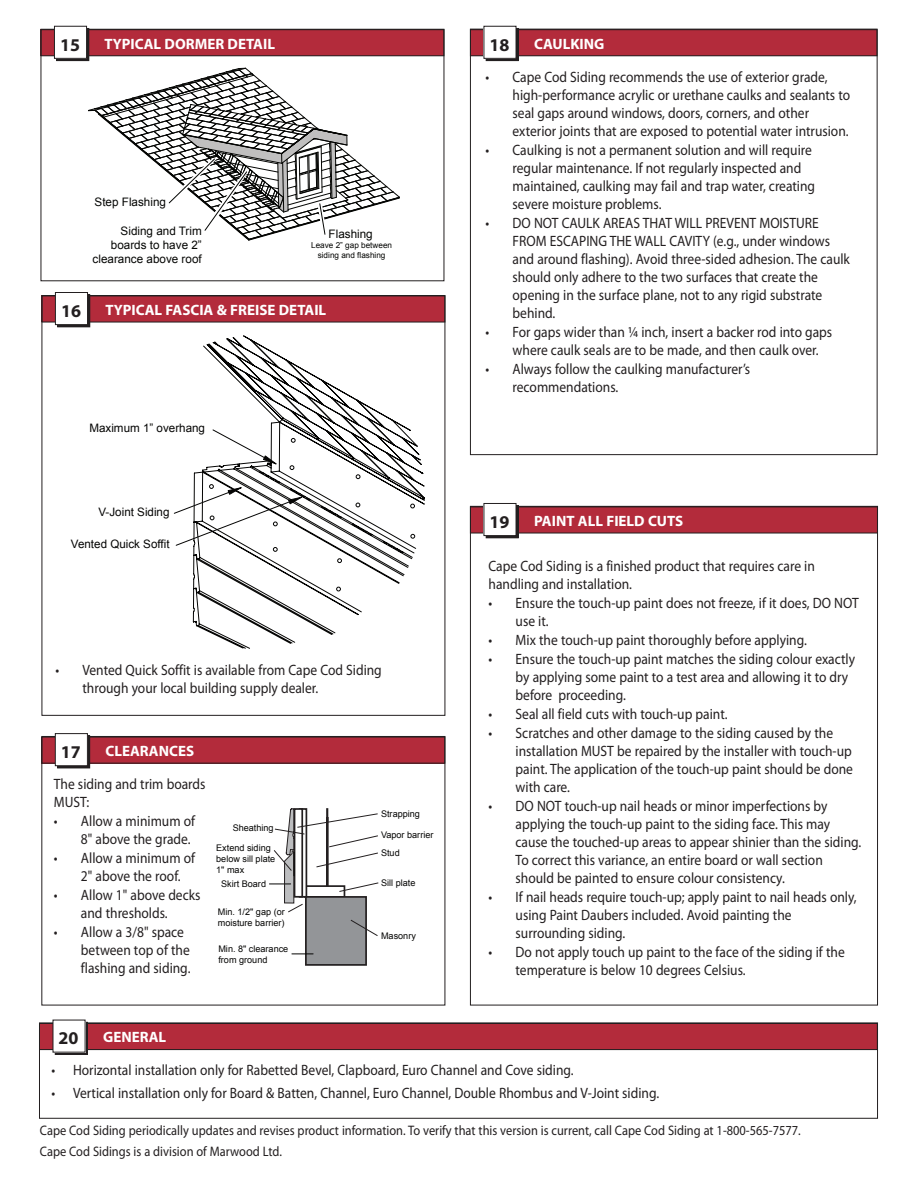
<style>
.page{position:relative;width:918px;height:1188px;background:#fff}
.page>*{position:absolute;margin:0;border:0;box-sizing:border-box;transform-origin:0 0}
.t1{font:700 18px "Myriad Pro";color:#231f20}
.t2{font:15px/18px "Myriad Pro";color:#231f20;scale:.9 1}
.t3{font:700 15px "Myriad Pro";color:#fff}
.t4{font:13.8px "Myriad Pro";color:#231f20;scale:.9 1}
.t5{font:11.7px/14.1px "Arial";color:#050604;text-align:right}
.t6{font:11.55px "Arial";color:#050504}
.t7{font:9.15px/10.9px "Arial";color:#050504}
.t8{font:8.25px/9.8px "Arial";color:#050604;text-align:center}
</style>
<div class="page">
<div style="left:470px;top:507px;width:407px;height:26px;background:#b32b3b"></div>
<div style="left:486px;top:506px;width:32px;height:32px;background:#231f20"></div>
<div style="left:486px;top:505px;width:33px;height:33px;border:1px solid #231f20"></div>
<div style="left:484px;top:503px;width:32px;height:33px;background:#fff"></div>
<div style="left:483px;top:503px;width:33px;height:33px;border:1px solid #231f20"></div>
<div style="left:470px;top:30px;width:407px;height:26px;background:#b32b3b"></div>
<div style="left:470px;top:29px;width:408px;height:27px;border:1px solid #231f20"></div>
<div style="left:486px;top:28px;width:32px;height:33px;background:#231f20"></div>
<div style="left:486px;top:28px;width:33px;height:33px;border:1px solid #231f20"></div>
<div style="left:484px;top:26px;width:32px;height:32px;background:#fff"></div>
<div style="left:483px;top:26px;width:33px;height:33px;border:1px solid #231f20"></div>
<div style="left:39px;top:1023px;width:838px;height:27px;background:#b32b3b"></div>
<div style="left:39px;top:1023px;width:839px;height:27px;border:1px solid #231f20"></div>
<div style="left:39px;top:1022px;width:839px;height:97px;border:1px solid #231f20"></div>
<div style="left:55px;top:1022px;width:33px;height:33px;border:1px solid #231f20"></div>
<div style="left:53px;top:1020px;width:32px;height:32px;background:#fff"></div>
<div style="left:41px;top:30px;width:403px;height:26px;background:#b32b3b"></div>
<div style="left:41px;top:29px;width:403px;height:27px;border:1px solid #231f20"></div>
<svg style="left:88px;top:67px;width:312px;height:174px"></svg>
<div style="left:41px;top:29px;width:403px;height:252px;border:1px solid #231f20"></div>
<div style="left:56px;top:28px;width:33px;height:33px;border:1px solid #231f20"></div>
<div style="left:54px;top:26px;width:33px;height:32px;background:#fff"></div>
<div style="left:54px;top:26px;width:33px;height:33px;border:1px solid #231f20"></div>
<div style="left:42px;top:296px;width:403px;height:26px;background:#b32b3b"></div>
<svg style="left:192px;top:335px;width:233px;height:314px"></svg>
<svg style="left:212px;top:429px;width:65px;height:36px"></svg>
<svg style="left:291px;top:438px;width:5px;height:5px"></svg>
<svg style="left:290px;top:465px;width:4px;height:5px"></svg>
<svg style="left:356px;top:474px;width:4px;height:5px"></svg>
<svg style="left:410px;top:504px;width:5px;height:4px"></svg>
<svg style="left:356px;top:503px;width:4px;height:4px"></svg>
<svg style="left:410px;top:534px;width:5px;height:5px"></svg>
<svg style="left:173px;top:484px;width:130px;height:68px"></svg>
<svg style="left:337px;top:558px;width:5px;height:5px"></svg>
<svg style="left:336px;top:587px;width:5px;height:4px"></svg>
<div style="left:57px;top:294px;width:33px;height:33px;border:1px solid #231f20"></div>
<div style="left:55px;top:292px;width:33px;height:33px;background:#fff"></div>
<div style="left:55px;top:292px;width:33px;height:33px;border:1px solid #231f20"></div>
<div style="left:42px;top:737px;width:403px;height:26px;background:#b32b3b"></div>
<div style="left:41px;top:737px;width:404px;height:27px;border:1px solid #231f20"></div>
<div style="left:41px;top:736px;width:404px;height:270px;border:1px solid #231f20"></div>
<div style="left:57px;top:735px;width:33px;height:33px;border:1px solid #231f20"></div>
<div style="left:55px;top:734px;width:32px;height:32px;background:#fff"></div>
<div style="left:55px;top:733px;width:33px;height:33px;border:1px solid #231f20"></div>
<div style="left:306px;top:897px;width:60px;height:68px;background:#939598"></div>
<div style="left:305px;top:896px;width:62px;height:70px;border:2px solid #231f20"></div>
<svg style="left:292px;top:954px;width:21px;height:1px"></svg>
<svg style="left:269px;top:808px;width:110px;height:128px"></svg>
<p class="t1" style="left:60px;top:33px;width:21px">15</p>
<p class="t3" style="left:105px;top:34px;width:172px">TYPICAL DORMER DETAIL</p>
<p class="t5" style="left:95px;top:195px;width:73px">Step Flashing</p>
<p class="t5" style="left:93px;top:224px;width:111px">Siding and Trim boards to have 2” clearance above roof</p>
<p class="t5" style="left:329px;top:227px;width:46px">Flashing</p>
<p class="t8" style="left:311px;top:240px;width:82px">Leave 2” gap between siding and flashing</p>
<p class="t1" style="left:61px;top:299px;width:21px">16</p>
<p class="t3" style="left:106px;top:300px;width:222px">TYPICAL FASCIA &amp; FREISE DETAIL</p>
<p class="t6" style="left:89px;top:420px;width:117px">Maximum 1” overhang</p>
<p class="t6" style="left:99px;top:505px;width:73px">V-Joint Siding</p>
<p class="t6" style="left:71px;top:536px;width:100px">Vented Quick Soffit</p>
<p class="t2" style="left:82px;top:660px;width:334px;text-indent:-27px">• Vented Quick Soffit is available from Cape Cod Siding through your local building supply dealer.</p>
<p class="t1" style="left:61px;top:740px;width:21px">17</p>
<p class="t3" style="left:106px;top:741px;width:90px">CLEARANCES</p>
<p class="t2" style="left:54px;top:775px;width:170px">The siding and trim boards<br>MUST:</p>
<p class="t2" style="left:81px;top:812px;width:128px;text-indent:-27px">• Allow a minimum of<br>8" above the grade.</p>
<p class="t2" style="left:81px;top:849px;width:128px;text-indent:-27px">• Allow a minimum of<br>2" above the roof.</p>
<p class="t2" style="left:54px;top:886px;width:164px;text-align:center">• Allow 1" above decks and thresholds.</p>
<p class="t2" style="left:81px;top:923px;width:123px;text-indent:-27px">• Allow a 3/8" space between top of the flashing and siding.</p>
<p class="t7" style="left:216px;top:818px;width:59px;line-height:19.8px;text-indent:16px">Sheathing<br>Extend siding</p>
<p class="t7" style="left:216px;top:854px;width:61px">below sill plate<br>1" max</p>
<p class="t7" style="left:221px;top:878px;width:47px">Skirt Board</p>
<p class="t7" style="left:218px;top:906px;width:68px">Min. 1/2" gap (or moisture barrier)</p>
<p class="t7" style="left:218px;top:944px;width:71px">Min. 8" clearance from ground</p>
<p class="t7" style="left:381px;top:809px;width:40px">Strapping</p>
<p class="t7" style="left:381px;top:830px;width:54px">Vapor barrier</p>
<p class="t7" style="left:381px;top:847px;width:20px">Stud</p>
<p class="t7" style="left:381px;top:878px;width:36px">Sill plate</p>
<p class="t7" style="left:381px;top:931px;width:36px">Masonry</p>
<p class="t1" style="left:490px;top:33px;width:21px">18</p>
<p class="t3" style="left:534px;top:34px;width:72px">CAULKING</p>
<p class="t2" style="left:513px;top:67px;width:377px;text-indent:-27px">• Cape Cod Siding recommends the use of exterior grade, high-performance acrylic or urethane caulks and sealants to seal gaps around windows, doors, corners, and other exterior joints that are exposed to potential water intrusion.</p>
<p class="t2" style="left:513px;top:140px;width:338px;text-indent:-27px">• Caulking is not a permanent solution and will require regular maintenance. If not regularly inspected and maintained, caulking may fail and trap water, creating severe moisture problems.</p>
<p class="t2" style="left:513px;top:213px;width:376px;text-indent:-27px">• DO NOT CAULK AREAS THAT WILL PREVENT MOISTURE FROM ESCAPING THE WALL CAVITY (e.g., under windows and around flashing). Avoid three-sided adhesion. The caulk should only adhere to the two surfaces that create the opening in the surface plane, not to any rigid substrate behind.</p>
<p class="t2" style="left:513px;top:323px;width:357px;text-indent:-27px">• For gaps wider than ¼ inch, insert a backer rod into gaps where caulk seals are to be made, and then caulk over.</p>
<p class="t2" style="left:513px;top:360px;width:266px;text-indent:-27px">• Always follow the caulking manufacturer’s recommendations.</p>
<p class="t1" style="left:490px;top:510px;width:21px">19</p>
<p class="t3" style="left:534px;top:511px;width:151px">PAINT ALL FIELD CUTS</p>
<p class="t2" style="left:489px;top:557px;width:364px">Cape Cod Siding is a finished product that requires care in handling and installation.</p>
<p class="t2" style="left:516px;top:594px;width:383px;text-indent:-27px">• Ensure the touch-up paint does not freeze, if it does, DO NOT use it.</p>
<p class="t2" style="left:489px;top:631px;width:355px">• Mix the touch-up paint thoroughly before applying.</p>
<p class="t2" style="left:516px;top:650px;width:379px;text-indent:-27px">• Ensure the touch-up paint matches the siding colour exactly by applying some paint to a test area and allowing it to dry before proceeding.</p>
<p class="t2" style="left:489px;top:705px;width:267px">• Seal all field cuts with touch-up paint.</p>
<p class="t2" style="left:516px;top:724px;width:376px;text-indent:-27px">• Scratches and other damage to the siding caused by the installation MUST be repaired by the installer with touch-up paint. The application of the touch-up paint should be done with care.</p>
<p class="t2" style="left:516px;top:797px;width:386px;text-indent:-27px">• DO NOT touch-up nail heads or minor imperfections by applying the touch-up paint to the siding face. This may cause the touched-up areas to appear shinier than the siding.<br>To correct this variance, an entire board or wall section should be painted to ensure colour consistency.</p>
<p class="t2" style="left:516px;top:888px;width:381px;text-indent:-27px">• If nail heads require touch-up; apply paint to nail heads only, using Paint Daubers included. Avoid painting the surrounding siding.</p>
<p class="t2" style="left:516px;top:943px;width:367px;text-indent:-27px">• Do not apply touch up paint to the face of the siding if the temperature is below 10 degrees Celsius.</p>
<p class="t1" style="left:59px;top:1027px;width:21px">20</p>
<p class="t3" style="left:103px;top:1027px;width:65px">GENERAL</p>
<p class="t2" style="left:52px;top:1061px;width:582px">• Horizontal installation only for Rabetted Bevel, Clapboard, Euro Channel and Cove siding.</p>
<p class="t2" style="left:52px;top:1084px;width:677px">• Vertical installation only for Board &amp; Batten, Channel, Euro Channel, Double Rhombus and V-Joint siding.</p>
<p class="t4" style="left:40px;top:1122px;width:847px">Cape Cod Siding periodically updates and revises product information. To verify that this version is current, call Cape Cod Siding at 1-800-565-7577.</p>
<p class="t4" style="left:40px;top:1143px;width:270px">Cape Cod Sidings is a division of Marwood Ltd.</p>
</div>
